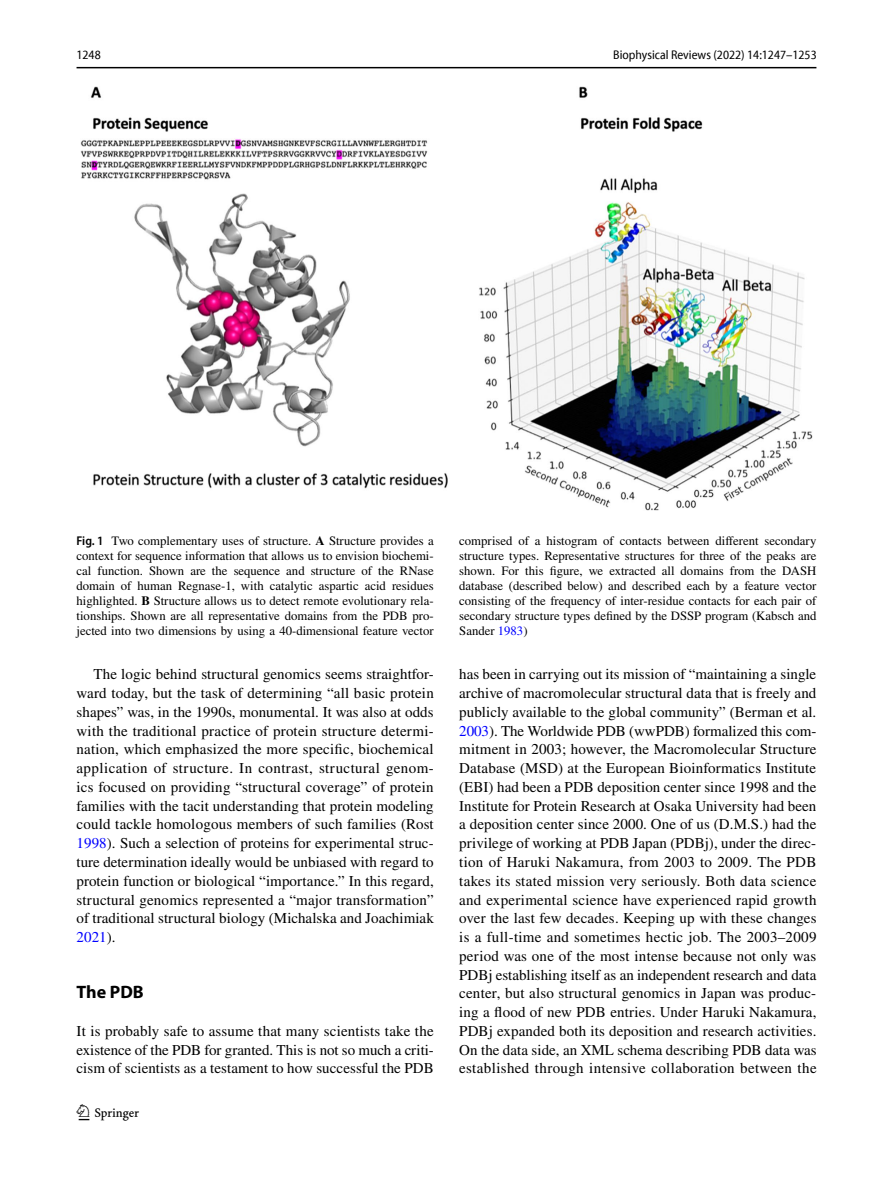
<style>
.page{position:relative;width:893px;height:1187px;background:#fff}
.page>*{position:absolute;margin:0;border:0;box-sizing:border-box;transform-origin:0 0}
.t1{font:22.5px "Springnew Regular 2";color:#000}
.t2{font:700 18px "Myriad Pro";color:#000}
.t3{font:15px/18.8px "STIX";letter-spacing:.005em;color:#000;text-align:justify}
.t4{font:12.75px/15px "STIX";color:#000;text-align:justify}
.t5{font:semi-condensed 12.75px "Myriad Pro Unic";color:#000}
.s1{font-family:"Myriad Pro";font-weight:600;font-stretch:semi-condensed}
.s2{font-weight:700}
.s3{color:#00f}
</style>
<div class="page">
<hr style="left:77px;top:67px;width:739px;height:1px;background:#000">
<img style="left:81px;top:87px;width:731px;height:423px">
<p class="t5" style="left:77px;top:50px;width:26px">1248</p>
<p class="t5" style="left:613px;top:50px;width:205px">Biophysical Reviews (2022) 14:1247–1253</p>
<p class="t4" style="left:77px;top:534px;width:359px"><span class="s1">Fig. 1</span> Two complementary uses of structure. <span class="s2">A</span> Structure provides a context for sequence information that allows us to envision biochemi&shy;cal function. Shown are the sequence and structure of the RNase domain of human Regnase-1, with catalytic aspartic acid residues highlighted. <span class="s2">B</span> Structure allows us to detect remote evolutionary rela&shy;tionships. Shown are all representative domains from the PDB pro&shy;jected into two dimensions by using a 40-dimensional feature vector</p>
<p class="t4" style="left:459px;top:534px;width:359px">comprised of a histogram of contacts between different secondary structure types. Representative structures for three of the peaks are shown. For this figure, we extracted all domains from the DASH database (described below) and described each by a feature vector consisting of the frequency of inter-residue contacts for each pair of secondary structure types defined by the DSSP program (Kabsch and Sander <span class="s3">1983</span>)</p>
<p class="t3" style="left:77px;top:666px;width:359px;text-indent:17px">The logic behind structural genomics seems straightfor&shy;ward today, but the task of determining “all basic protein shapes” was, in the 1990s, monumental. It was also at odds with the traditional practice of protein structure determi&shy;nation, which emphasized the more specific, biochemical application of structure. In contrast, structural genom&shy;ics focused on providing “structural coverage” of protein families with the tacit understanding that protein modeling could tackle homologous members of such families (Rost <span class="s3">1998</span>). Such a selection of proteins for experimental struc&shy;ture determination ideally would be unbiased with regard to protein function or biological “importance.” In this regard, structural genomics represented a “major transformation” of traditional structural biology (Michalska and Joachimiak <span class="s3">2021</span>).</p>
<p class="t2" style="left:77px;top:980px;width:69px">The PDB</p>
<p class="t3" style="left:77px;top:1022px;width:359px">It is probably safe to assume that many scientists take the existence of the PDB for granted. This is not so much a criti&shy;cism of scientists as a testament to how successful the PDB</p>
<h1 class="t1" style="left:79px;top:1104px;width:62px">1 3</h1>
<p class="t3" style="left:459px;top:666px;width:359px">has been in carrying out its mission of “maintaining a single archive of macromolecular structural data that is freely and publicly available to the global community” (Berman et al.<br><span class="s3">2003</span>). The Worldwide PDB (wwPDB) formalized this com&shy;mitment in 2003; however, the Macromolecular Structure Database (MSD) at the European Bioinformatics Institute (EBI) had been a PDB deposition center since 1998 and the Institute for Protein Research at Osaka University had been a deposition center since 2000. One of us (D.M.S.) had the privilege of working at PDB Japan (PDBj), under the direc&shy;tion of Haruki Nakamura, from 2003 to 2009. The PDB takes its stated mission very seriously. Both data science and experimental science have experienced rapid growth over the last few decades. Keeping up with these changes is a full-time and sometimes hectic job. The 2003–2009 period was one of the most intense because not only was PDBj establishing itself as an independent research and data center, but also structural genomics in Japan was produc&shy;ing a flood of new PDB entries. Under Haruki Nakamura, PDBj expanded both its deposition and research activities.<br>On the data side, an XML schema describing PDB data was established through intensive collaboration between the</p>
</div>
